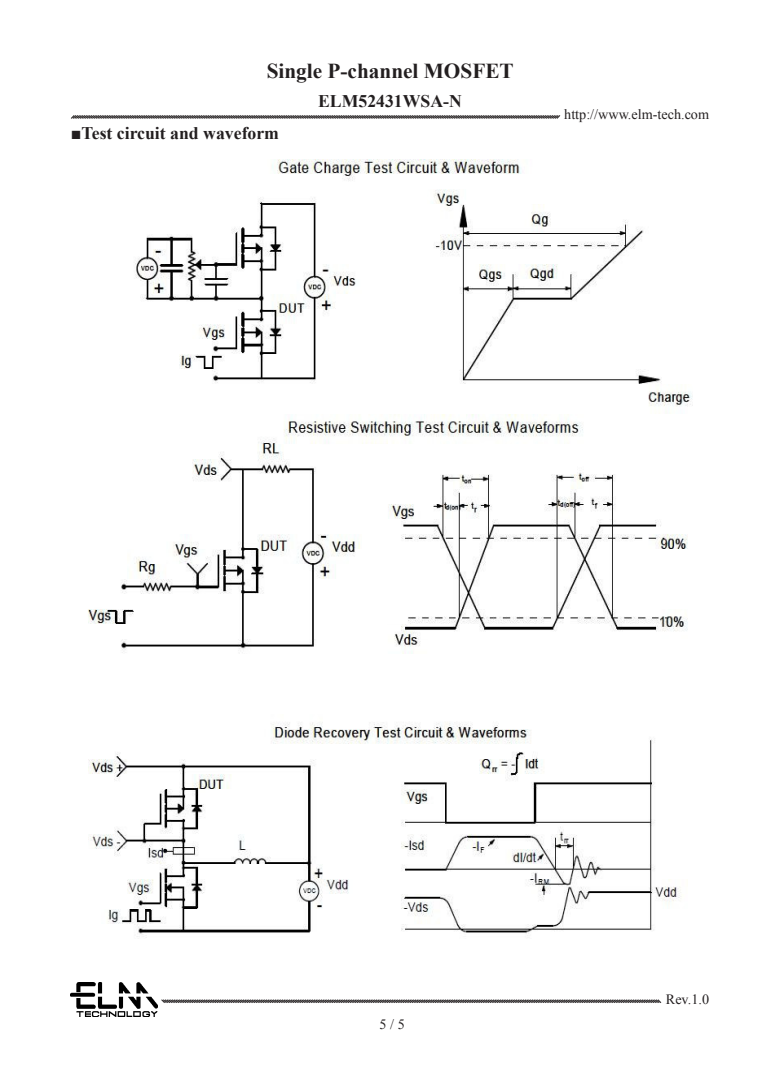
<style>
.page{position:relative;width:780px;height:1081px;background:#fff}
.page>*{position:absolute;margin:0;border:0;box-sizing:border-box;transform-origin:0 0}
.t1{font:700 21.25px "Times New Roman";color:#231f20}
.t2{font:700 17.75px "Times New Roman";color:#231f20}
.t3{font:700 16.75px "Helvetica";letter-spacing:.005em;color:#000;scale:.87 1}
.t4{font:14.12px "Times New Roman";color:#231f20}
</style>
<div class="page">
<svg style="left:71px;top:115px;width:490px;height:4px;background:#777475"></svg>
<svg style="left:161px;top:999px;width:501px;height:4px;background:#777576"></svg>
<img style="left:71px;top:982px;width:86px;height:34px">
<img style="left:88px;top:159px;width:604px;height:779px">
<p class="t1" style="left:267px;top:56px;width:248px">Single P-channel MOSFET</p>
<p class="t3" style="left:75px;top:123px;width:185px">Typical Characteristics</p>
<p class="t2" style="left:71px;top:121px;width:210px">■Test circuit and waveform</p>
<p class="t2" style="left:318px;top:89px;width:145px">ELM52431WSA-N</p>
<p class="t4" style="left:564px;top:105px;width:146px">http://www.elm-tech.com</p>
<p class="t4" style="left:379px;top:1014px;width:27px">5 / 5</p>
<p class="t4" style="left:666px;top:990px;width:45px">Rev.1.0</p>
</div>
